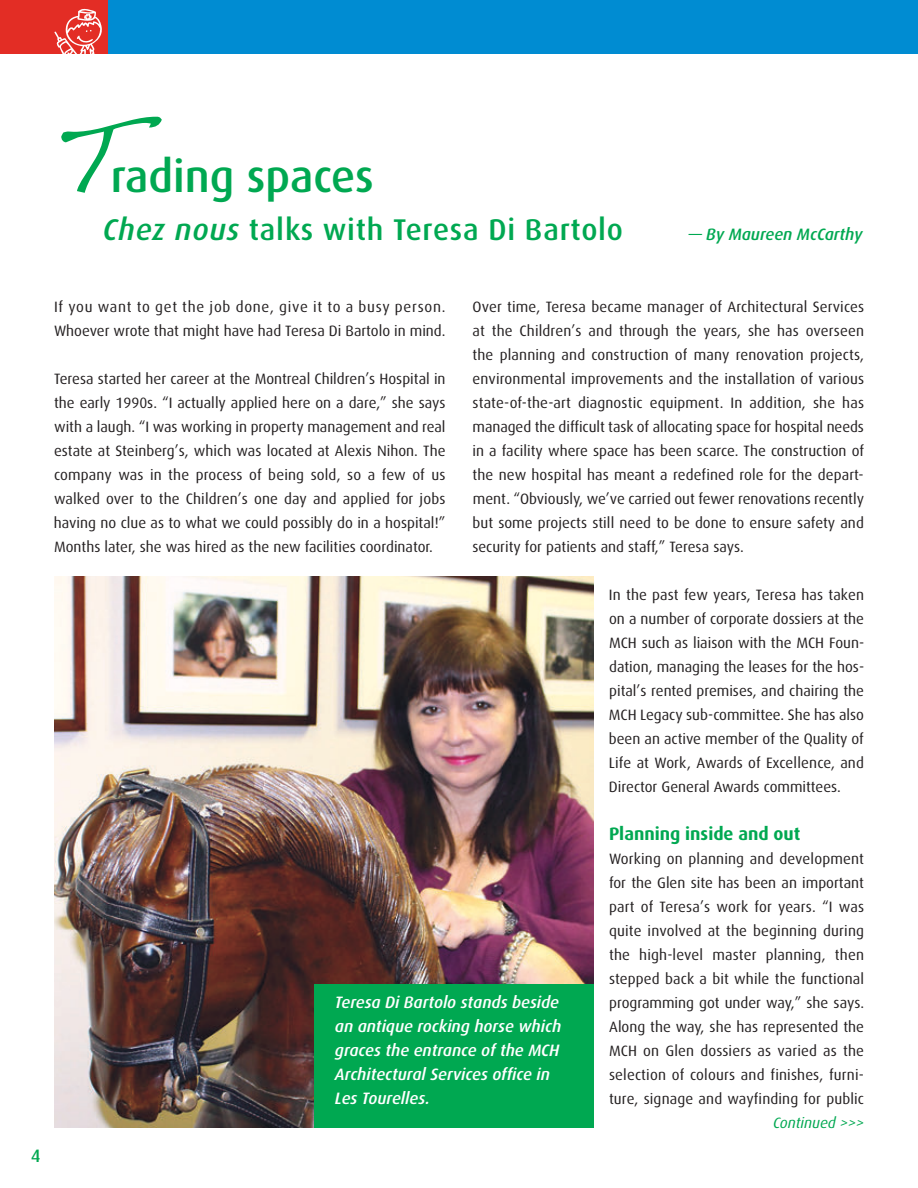
<style>
.page{position:relative;width:918px;height:1188px;background:#fff}
.page>*{position:absolute;margin:0;border:0;box-sizing:border-box;transform-origin:0 0}
.t1{font:102px "Handwriting Dakota";color:#00a851}
.t2{font:500 45px "Dax";color:#00a851}
.t3{font:500 30px "Dax";letter-spacing:.025em;color:#00a851}
.t4{font:700 18px "Dax";color:#00a851}
.t5{font:500 18px "Dax";color:#00a851}
.t6{font:italic 500 16.5px/24px "Dax";color:#fff}
.t7{font:italic 500 16.5px "Dax";color:#00a851}
.t8{font:15px/24px "Dax";color:#231f20;text-align:justify}
.t9{font:italic 15px "Dax";color:#00a851}
.s1{font-style:italic}
</style>
<div class="page">
<div style="left:0;top:0;width:918px;height:54px;background:#008cd2"></div>
<div style="left:0;top:0;width:108px;height:54px;background:#e32d25"></div>
<svg style="left:54px;top:9px;width:48px;height:45px"></svg>
<img style="left:54px;top:576px;width:540px;height:552px">
<div style="left:315px;top:984px;width:279px;height:144px;background:#00a851"></div>
<h1 class="t1" style="left:54px;top:97px;width:74px">T</h1>
<h2 class="t2" style="left:111px;top:151px;width:265px">rading spaces</h2>
<h3 class="t3" style="left:103px;top:213px;width:522px"><span class="s1">Chez nous</span> talks with Teresa Di Bartolo</h3>
<p class="t7" style="left:688px;top:225px;width:176px">— By Maureen McCarthy</p>
<p class="t5" style="left:31px;top:1145px;width:11px">4</p>
<p class="t8" style="left:54px;top:295px;width:393px">If you want to get the job done, give it to a busy person.<br>Whoever wrote that might have had Teresa Di Bartolo in mind.</p>
<p class="t8" style="left:54px;top:367px;width:393px">Teresa started her career at the Montreal Children’s Hospital in the early 1990s. “I actually applied here on a dare,” she says with a laugh. “I was working in property management and real estate at Steinberg’s, which was located at Alexis Nihon. The company was in the process of being sold, so a few of us walked over to the Children’s one day and applied for jobs having no clue as to what we could possibly do in a hospital!” Months later, she was hired as the new facilities coordinator.</p>
<p class="t8" style="left:472px;top:295px;width:393px">Over time, Teresa became manager of Architectural Services at the Children’s and through the years, she has overseen the planning and construction of many renovation projects, environmental improvements and the installation of various state-of-the-art diagnostic equipment. In addition, she has managed the difficult task of allocating space for hospital needs in a facility where space has been scarce. The construction of the new hospital has meant a redefined role for the depart&shy;ment. “Obviously, we’ve carried out fewer renovations recently but some projects still need to be done to ensure safety and security for patients and staff,” Teresa says.</p>
<p class="t8" style="left:609px;top:583px;width:257px">In the past few years, Teresa has taken on a number of corporate dossiers at the MCH such as liaison with the MCH Foun&shy;dation, managing the leases for the hos&shy;pital’s rented premises, and chairing the MCH Legacy sub-committee. She has also been an active member of the Quality of Life at Work, Awards of Excellence, and Director General Awards committees.</p>
<p class="t4" style="left:609px;top:824px;width:193px">Planning inside and out</p>
<p class="t8" style="left:609px;top:847px;width:257px">Working on planning and development for the Glen site has been an important part of Teresa’s work for years. “I was quite involved at the beginning during the high-level master planning, then stepped back a bit while the functional programming got under way,” she says.<br>Along the way, she has represented the MCH on Glen dossiers as varied as the selection of colours and finishes, furni&shy;ture, signage and wayfinding for public</p>
<p class="t6" style="left:335px;top:990px;width:228px">Teresa Di Bartolo stands beside an antique rocking horse which graces the entrance of the MCH<br>Architectural Services office in<br>Les Tourelles.</p>
<p class="t9" style="left:773px;top:1115px;width:92px">Continued &gt;&gt;&gt;</p>
</div>
